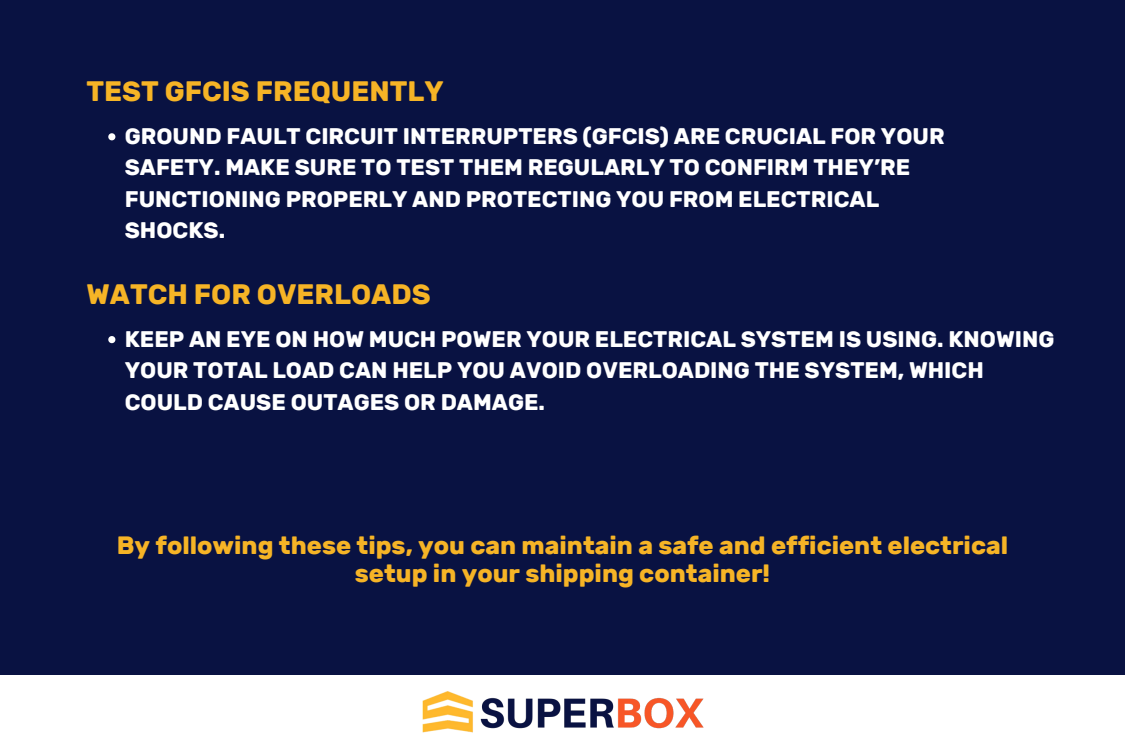
<style>
.page{position:relative;width:1125px;height:750px;background:#091242}
.page>*{position:absolute;margin:0;border:0;box-sizing:border-box;transform-origin:0 0}
.t1{font:700 28.05px "Rubik";color:#f6b426}
.t2{font:700 25px/27.4px "Rubik";color:#f6b426;text-align:center}
.t3{font:700 22.5px/31.5px "Rubik";color:#fff}
</style>
<div class="page">
<div style="left:0;top:675px;width:1125px;height:75px;background:#fff"></div>
<img style="left:422px;top:691px;width:282px;height:42px">
<svg style="left:108px;top:133px;width:7px;height:7px"></svg>
<svg style="left:108px;top:336px;width:7px;height:7px"></svg>
<h1 class="t1" style="left:87px;top:75px;width:359px">TEST GFCIS FREQUENTLY</h1>
<p class="t3" style="left:125px;top:120px;width:821px">GROUND FAULT CIRCUIT INTERRUPTERS (GFCIS) ARE CRUCIAL FOR YOUR SAFETY. MAKE SURE TO TEST THEM REGULARLY TO CONFIRM THEY’RE FUNCTIONING PROPERLY AND PROTECTING YOU FROM ELECTRICAL SHOCKS.</p>
<p class="t1" style="left:87px;top:277px;width:346px">WATCH FOR OVERLOADS</p>
<p class="t3" style="left:125px;top:323px;width:931px">KEEP AN EYE ON HOW MUCH POWER YOUR ELECTRICAL SYSTEM IS USING. KNOWING<br>YOUR TOTAL LOAD CAN HELP YOU AVOID OVERLOADING THE SYSTEM, WHICH<br>COULD CAUSE OUTAGES OR DAMAGE.</p>
<p class="t2" style="left:117px;top:532px;width:893px">By following these tips, you can maintain a safe and efficient electrical setup in your shipping container!</p>
</div>
